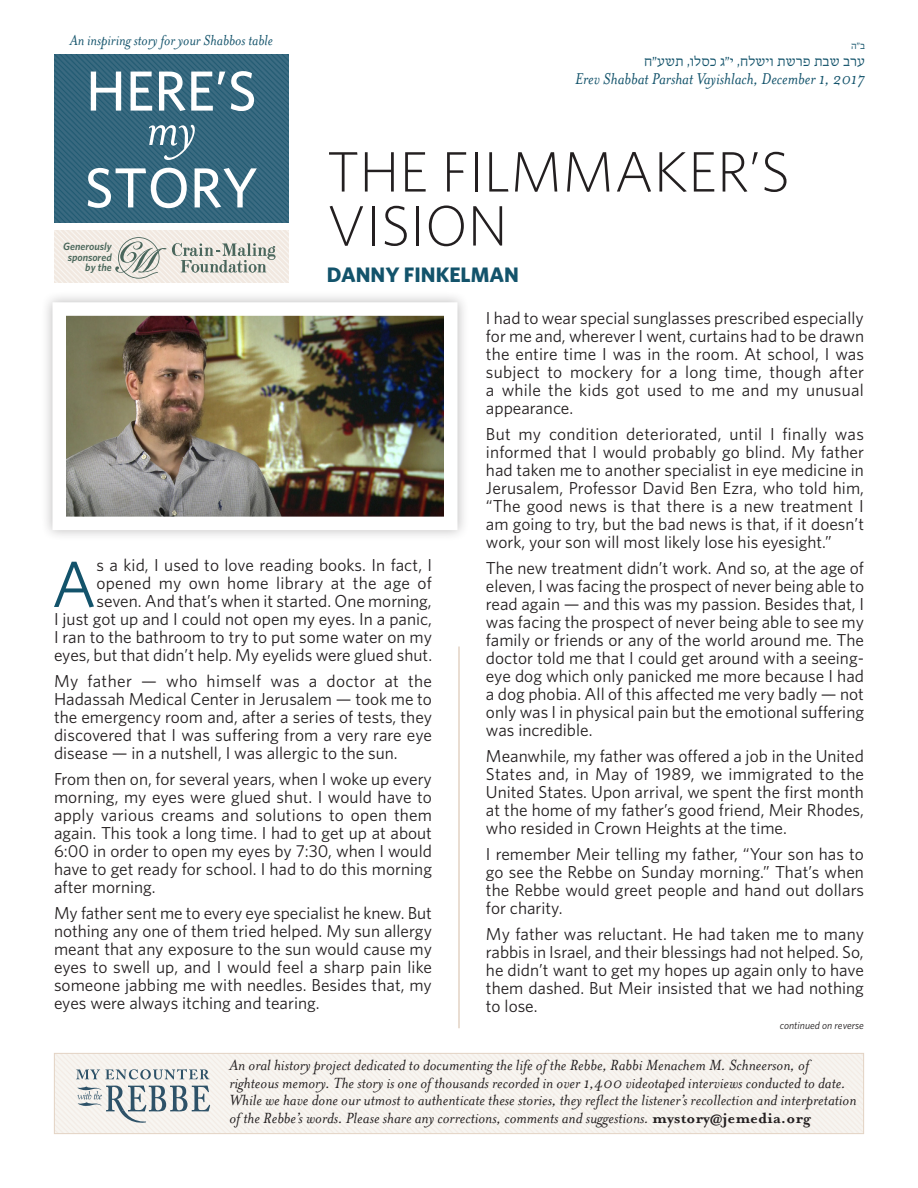
<style>
.page{position:relative;width:918px;height:1188px;background:#fff}
.page>*{position:absolute;margin:0;border:0;box-sizing:border-box;transform-origin:0 0}
.t1{font:65.25px "Whitney";color:#13536b}
.Story_Title{font:300 57px "Whitney";color:#231f20}
.t2{font:500 56.55px "Whitney";color:#fff}
.t3{font:italic 56.55px "Mrs Eaves OT";color:#fff}
.Story_Title-2{font:700 21px "Whitney";color:#13536b}
.Date_-_English{font:italic 18px "Mrs Eaves OT";color:#13536b}
.Story_Body{font:17.4px/18px "Whitney";color:#231f20;text-align:justify}
.Story_Body-2{font:17.4px "Whitney";letter-spacing:.02em;color:#231f20}
.t4{font:italic 16.95px/17.5px "Mrs Eaves OT";color:#231f20;scale:1.06 1}
.t5{font:italic 16.5px "Mrs Eaves OT";color:#13536b}
.Date_-_Hebrew{font:300 15px "Fb Adama";color:#13536b}
.t6{font:italic 600 10.65px "Whitney";color:#4a675b}
.t7{font:italic 10.5px "Whitney";color:#231f20}
.Date_-_Hebrew-2{font:300 10.5px "Fb Adama";color:#13536b}
.s1{font-weight:700;font-style:normal}
</style>
<div class="page">
<hr style="left:458px;top:646px;width:2px;height:382px;background:#e3d3c4">
<div style="left:56px;top:1055px;width:806px;height:77px;background:#f6f3ee"></div>
<div style="left:54px;top:1053px;width:810px;height:81px;border:1px solid #e3d3c4"></div>
<svg style="left:76px;top:1069px;width:133px;height:10px"></svg>
<svg style="left:77px;top:1086px;width:133px;height:37px"></svg>
<img style="left:54px;top:54px;width:235px;height:169px">
<img style="left:54px;top:231px;width:235px;height:52px">
<svg style="left:115px;top:237px;width:51px;height:42px;background:#cfd0c8"></svg>
<svg style="left:172px;top:243px;width:103px;height:30px;background:#c6c8c0"></svg>
<div style="left:41px;top:291px;width:428px;height:251px;background:#231f20;opacity:.3"></div>
<img style="left:67px;top:317px;width:376px;height:198px">
<div style="left:52px;top:302px;width:406px;height:228px;border:14px solid #fff"></div>
<p class="t5" style="left:70px;top:31px;width:205px">An inspiring story foryour Shabbos table</p>
<p class="t2" style="left:86px;top:54px;width:172px">HERE S’</p>
<p class="t3" style="left:146px;top:98px;width:52px">my</p>
<p class="t2" style="left:85px;top:150px;width:175px">STORY</p>
<p class="t6" style="left:63px;top:239px;width:50px">Generously</p>
<p class="t6" style="left:68px;top:250px;width:46px">sponsored</p>
<p class="t6" style="left:85px;top:260px;width:28px">by the</p>
<p class="Date_-_Hebrew-2" style="left:851px;top:40px;width:15px">ב”ה</p>
<p class="Date_-_Hebrew" style="left:644px;top:53px;width:222px">שע ״ ח שלח , י ״ גכסל ו ,ת שתו י שבתפר ערב</p>
<p class="Date_-_English" style="left:575px;top:69px;width:291px">Erev Shabbat Parshat Vayishlach, December 1, 2017</p>
<p class="Story_Title" style="left:327px;top:134px;width:464px">THE FILMMAKER S’</p>
<p class="Story_Title" style="left:327px;top:188px;width:182px">VISION</p>
<p class="Story_Title-2" style="left:327px;top:260px;width:194px">DANNY FINKELMAN</p>
<p class="Story_Body" style="left:97px;top:556px;width:337px">s a kid I, used to love reading books In. fact I,</p>
<p class="t1" style="left:51px;top:541px;width:47px">A</p>
<p class="Story_Body" style="left:54px;top:574px;width:380px;text-align:right">opened my own home library at the age of seven. And that s’ when it started. One morning,<br>I just got up and I could not open my eyes In. a panic, I ran to the bathroom to try to put some water on my eyes, but that didn t’ help. My eyelids were glued shut.</p>
<p class="Story_Body" style="left:408px;top:672px;width:26px">the</p>
<p class="Story_Body" style="left:88px;top:672px;width:46px">father</p>
<p class="Story_Body" style="left:166px;top:672px;width:33px">who</p>
<p class="Story_Body-2" style="left:207px;top:669px;width:56px">himself</p>
<p class="Story_Body" style="left:326px;top:672px;width:50px">doctor</p>
<p class="Story_Body" style="left:54px;top:672px;width:380px;text-align:left">My<br>Hadassah Medical Center in Jerusalem — took me to the emergency room and, after a series of tests, they discovered that I was suffering from a very rare eye disease — in a nutshell I, was allergic to the sun.</p>
<p class="Story_Body" style="left:54px;top:770px;width:380px">From then on, for several years, when I woke up every morning, my eyes were glued shut I. would have to apply various creams and solutions to open them again. This took a long time I. had to get up at about 6:00 in order to open my eyes by 7:30, when I would have to get ready for school I. had to do this morning after morning.</p>
<p class="Story_Body" style="left:54px;top:904px;width:380px">My father sent me to every eye specialist he knew. But nothing any one of them tried helped. My sun allergy meant that any exposure to the sun would cause my eyes to swell up, and I would feel a sharp pain like someone jabbing me with needles. Besides that, my eyes were always itching and tearing.</p>
<p class="Story_Body" style="left:384px;top:672px;width:16px">at</p>
<p class="Story_Body" style="left:271px;top:672px;width:31px">was</p>
<p class="Story_Body" style="left:309px;top:672px;width:10px">a</p>
<p class="Story_Body" style="left:141px;top:672px;width:17px">—</p>
<p class="Story_Body" style="left:486px;top:308px;width:380px">I had to wear special sunglasses prescribed especially for me and, wherever I went, curtains had to be drawn the entire time I was in the room. At school I, was subject to mockery for a long time, though after a while the kids got used to me and my unusual appearance.</p>
<p class="Story_Body" style="left:486px;top:424px;width:380px">But my condition deteriorated, until I finally was informed that I would probably go blind. My father had taken me to another specialist in eye medicine in Jerusalem, Professor David Ben Ezra, who told him, “The good news is that there is a new treatment I am going to try, but the bad news is that itif, doesn t’ work, your son will most likely lose his eyesight “.</p>
<p class="Story_Body" style="left:486px;top:558px;width:380px">The new treatment didn t’ work. And so, at the age of eleven I, was facing the prospect of never being able to read again — and this was my passion. Besides that I, was facing the prospect of never being able to see my family or friends or any of the world around me. The</p>
<p class="Story_Body" style="left:486px;top:666px;width:380px">eye dog which only panicked me more because I had</p>
<p class="Story_Body" style="left:486px;top:639px;width:380px;line-height:36px">doctor told me that I could get around with a seeing&shy;a dog phobia. All of this affected me very badly — not</p>
<p class="Story_Body" style="left:486px;top:702px;width:380px">only was inI physical pain but the emotional suffering was incredible.</p>
<p class="Story_Body" style="left:486px;top:746px;width:380px">Meanwhile, my father was offered a job in the United States and, in May of 1989, we immigrated to the United States. Upon arrival, we spent the first month at the home of my father s’ good friend, Meir Rhodes, who resided in Crown Heights at the time.</p>
<p class="Story_Body" style="left:486px;top:845px;width:380px">I remember Meir telling my father “, Your son has to go see the Rebbe on Sunday morning ” . That s’ when the Rebbe would greet people and hand out dollars for charity.</p>
<p class="Story_Body" style="left:486px;top:925px;width:380px">My father was reluctant. He had taken me to many rabbis in Israel, and their blessings had not helped. So, he didn t’ want to get my hopes up again only to have them dashed. But Meir insisted that we had nothing to lose.</p>
<p class="t7" style="left:780px;top:1018px;width:86px">continued on reverse</p>
<p class="t4" style="left:230px;top:1057px;width:593px">An oral history project dedicated to documenting the life ofthe Rebbe, Rabbi Menachem M. Schneerson of, righteous memory. The story is one ofthousands recorded in over 1,400 videotaped interviews conducted to date.<br>While we have done our utmost to authenticate these stories, they reflect the listeners’ recollection and interpretation ofthe Rebbes’ words. Please share any corrections, comments and suggestions. <span class="s1">mystory@jemedia.org</span></p>
</div>
